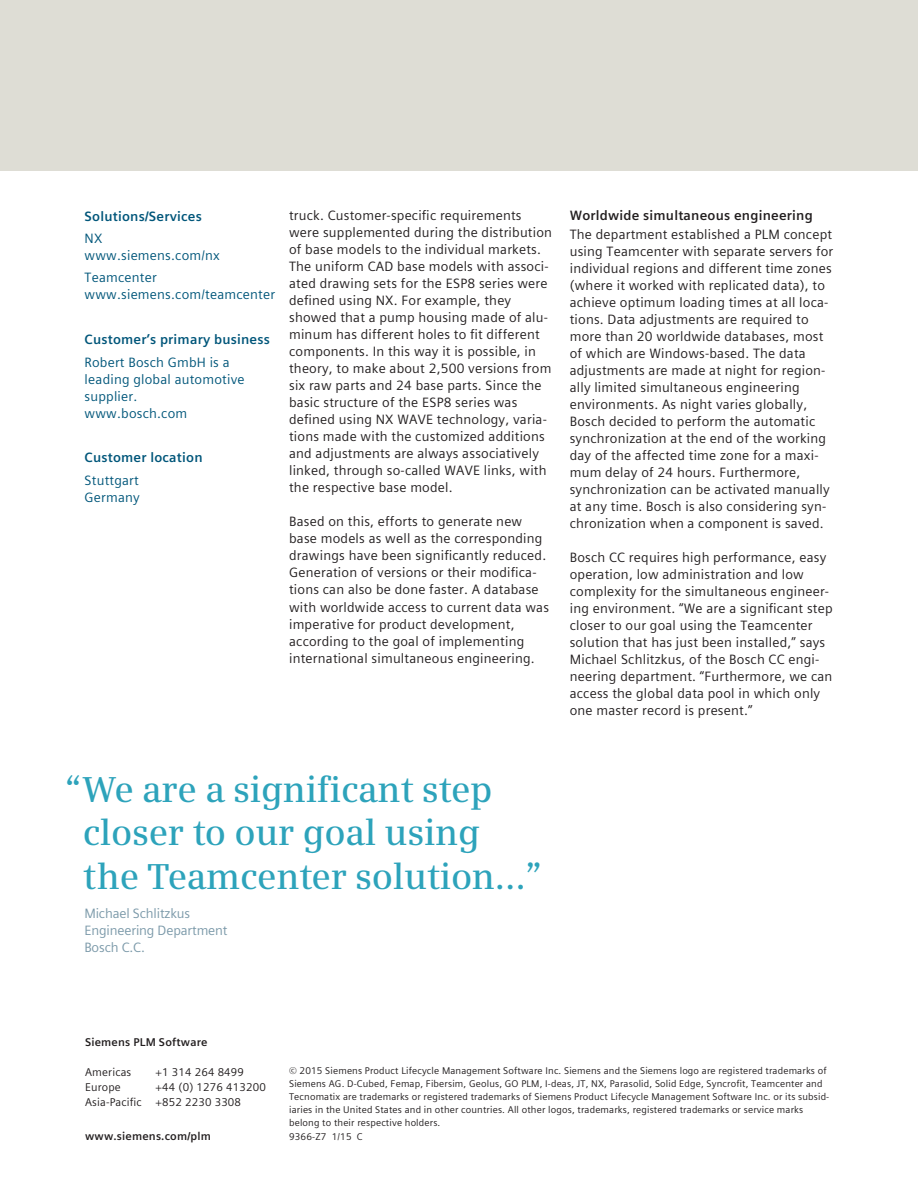
<style>
.page{position:relative;width:918px;height:1188px;background:#fff}
.page>*{position:absolute;margin:0;border:0;box-sizing:border-box;transform-origin:0 0}
.t1{font:600 36px/43.2px "Siemens Serif";letter-spacing:-.01em;color:#2da3bb}
.t2{font:13.5px/17px "Siemens Sans Global";letter-spacing:.015em;color:#231f20}
.t3{font:13.5px/17px "Siemens Sans Global";letter-spacing:.015em;color:#00567a}
.t4{font:700 13.5px "Siemens Sans Global";letter-spacing:.015em;color:#00567a}
.t5{font:13.5px/17px "Siemens Sans Global";letter-spacing:-.01em;color:#7b99a9}
.t6{font:700 13.5px "Siemens Sans Global";letter-spacing:.015em;color:#231f20}
.t7{font:11.25px/14.9px "Siemens Sans Global";letter-spacing:.015em;color:#231f20}
.t8{font:700 11.25px "Siemens Sans Global";letter-spacing:.015em;color:#231f20}
.t9{font:9.75px/13px "Siemens Sans Global";letter-spacing:.015em;color:#231f20}
.s1{font-style:inherit}
</style>
<div class="page">
<div style="left:0;top:0;width:918px;height:170px;background:#deddd5"></div>
<p class="t4" style="left:85px;top:205px;width:119px">Solutions/Services</p>
<p class="t3" style="left:85px;top:230px;width:137px">NX www.siemens.com/nx</p>
<p class="t3" style="left:85px;top:269px;width:192px">Teamcenter www.siemens.com/teamcenter</p>
<p class="t4" style="left:85px;top:329px;width:187px">Customer’s primary business</p>
<p class="t3" style="left:85px;top:354px;width:161px">Robert Bosch GmbH is a leading global automotive supplier.<br>www.bosch.com</p>
<p class="t4" style="left:85px;top:447px;width:119px">Customer location</p>
<p class="t3" style="left:85px;top:472px;width:57px">Stuttgart<br>Germany</p>
<p class="t2" style="left:289px;top:207px;width:264px">truck. Customer-specific requirements were supplemented during the distribution of base models to the individual markets.<br>The uniform CAD base models with associ&shy;ated drawing sets for the ESP8 series were defined using NX. For example, they showed that a pump housing made of alu&shy;minum has different holes to fit different components. In this way it is possible, in theory, to make about 2,500 versions from six raw parts and 24 base parts. Since the basic structure of the ESP8 series was defined using NX WAVE technology, varia&shy;tions made with the customized additions and adjustments are always associatively linked, through so-called WAVE links, with the respective base model.</p>
<p class="t2" style="left:289px;top:513px;width:261px">Based on this, efforts to generate new base models as well as the corresponding drawings have been significantly reduced.<br>Generation of versions or their modifica&shy;tions can also be done faster. A database with worldwide access to current data was imperative for product development, according to the goal of implementing international simultaneous engineering.</p>
<p class="t6" style="left:570px;top:204px;width:245px">Worldwide simultaneous engineering</p>
<p class="t2" style="left:570px;top:226px;width:265px">The department established a PLM concept using Teamcenter with separate servers for individual regions and different time zones (where it worked with replicated data), to achieve optimum loading times at all loca&shy;tions. Data adjustments are required to more than 20 worldwide databases, most of which are Windows-based. The data adjustments are made at night for region&shy;ally limited simultaneous engineering environments. As night varies globally, Bosch decided to perform the automatic synchronization at the end of the working day of the affected time zone for a maxi&shy;mum delay of 24 hours. Furthermore, synchronization can be activated manually at any time. Bosch is also considering syn&shy;chronization when a component is saved.</p>
<p class="t2" style="left:570px;top:549px;width:264px">Bosch CC requires high performance, easy operation, low administration and low complexity for the simultaneous engineer&shy;ing environment. “We are a significant step closer to our goal using the Teamcenter solution that has just been installed,” says Michael Schlitzkus, of the Bosch CC engi&shy;neering department. “Furthermore, we can access the global data pool in which only one master record is present.”</p>
<h1 class="t1" style="left:83px;top:768px;width:461px;text-indent:-18px">“We are a significant step closer to our goal using the Teamcenter solution…”</h1>
<p class="t5" style="left:84px;top:905px;width:145px">Michael Schlitzkus<br>Engineering Department<br>Bosch C.C.</p>
<p class="t8" style="left:85px;top:1033px;width:124px">Siemens PLM Software</p>
<p class="t7" style="left:85px;top:1065px;width:48px">Americas</p>
<p class="t7" style="left:156px;top:1065px;width:90px">+1 314 264 8499</p>
<p class="t7" style="left:85px;top:1079px;width:37px">Europe</p>
<p class="t7" style="left:85px;top:1079px;width:182px;text-indent:71px">+44 (0) 1276 413200<br>Asia-Pacific +852 2230 3308</p>
<p class="t9" style="left:289px;top:1064px;width:542px">© 2015 Siemens Product Lifecycle Management Software Inc. Siemens and the Siemens logo are registered trademarks of Siemens AG. D-Cubed, Femap, Fibersim, Geolus, GO PLM, I-deas, JT, NX, Parasolid, Solid Edge, Syncrofit, Teamcenter and Tecnomatix are trademarks or registered trademarks of Siemens Product Lifecycle Management Software Inc. or its subsid&shy;iaries in the United States and in other countries. All other logos, trademarks, registered trademarks or service marks belong to their respective holders.</p>
<p class="t8" style="left:85px;top:1127px;width:127px">www.siemens.com/plm</p>
<p class="t9" style="left:289px;top:1130px;width:75px">9366-Z<span class="s1">7</span> 1/15 C</p>
</div>
